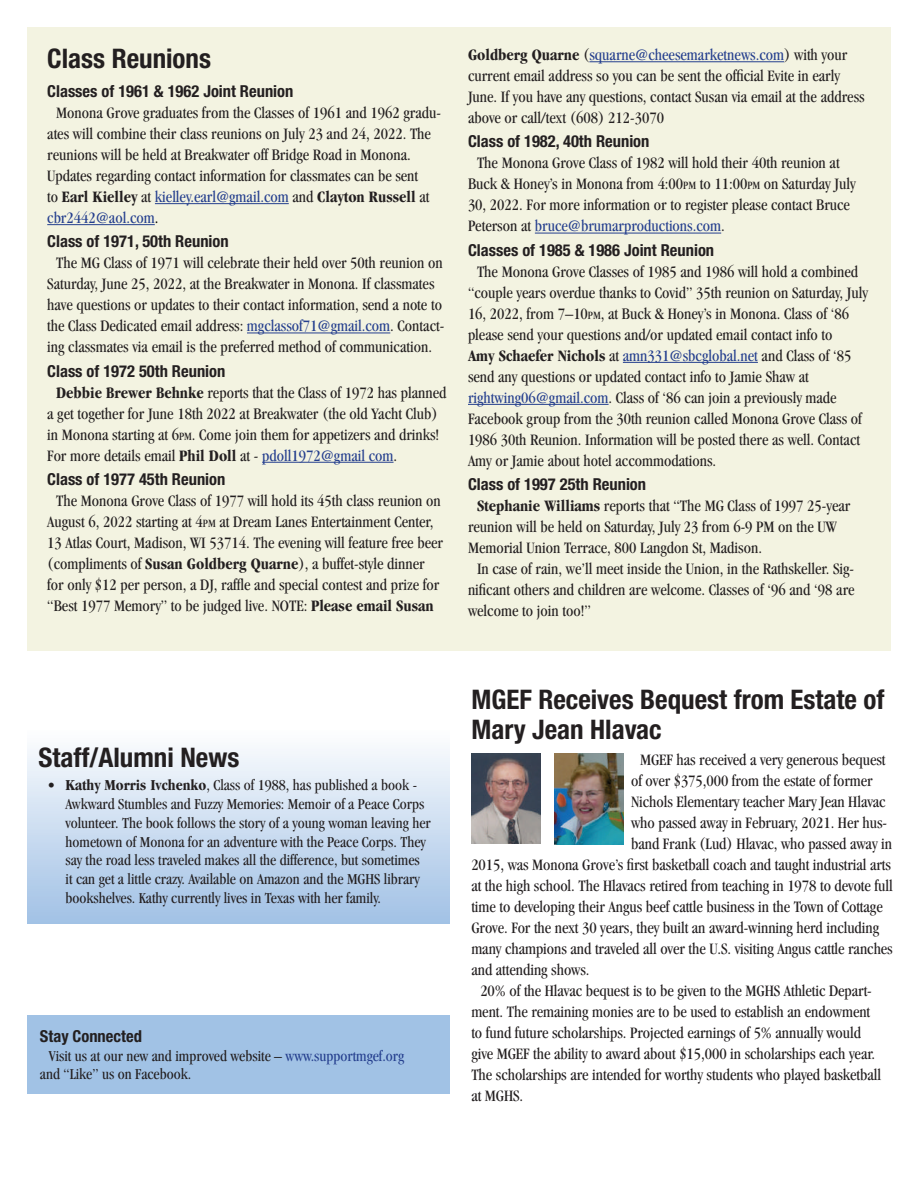
<style>
.page{position:relative;width:918px;height:1188px;background:#fff}
.page>*{position:absolute;margin:0;border:0;box-sizing:border-box;transform-origin:0 0}
.t1{font:700 condensed 27px/30px "Helvetica Neue";color:#231f20}
.t2{font:condensed 16.5px/21px "Garamond";color:#231f20}
.t3{font:700 condensed 16.5px "Helvetica Neue";color:#231f20}
.t4{font:condensed 15.75px/18.8px "Garamond";color:#231f20}
.s1{font-weight:700}
.s2{color:#253f8e}
.s3{color:#000}
.s4{font-size:11.55px}
</style>
<div class="page">
<div style="left:27px;top:728px;width:423px;height:195px;background:linear-gradient(to bottom,#fefefe,#a0c0e5)"></div>
<div style="left:27px;top:1015px;width:423px;height:78px;background:#a1c2e5"></div>
<img style="left:471px;top:754px;width:69px;height:89px">
<img style="left:555px;top:754px;width:69px;height:91px">
<div style="left:27px;top:27px;width:864px;height:623px;background:#f3f3e1"></div>
<hr style="left:155px;top:203px;width:134px;height:1px;background:#253f8e">
<hr style="left:47px;top:224px;width:108px;height:1px;background:#253f8e">
<hr style="left:247px;top:333px;width:143px;height:1px;background:#253f8e">
<hr style="left:262px;top:462px;width:132px;height:1px;background:#253f8e">
<hr style="left:589px;top:61px;width:195px;height:1px;background:#253f8e">
<hr style="left:535px;top:233px;width:186px;height:1px;background:#253f8e">
<hr style="left:623px;top:362px;width:135px;height:1px;background:#253f8e">
<hr style="left:468px;top:404px;width:141px;height:1px;background:#253f8e">
<h1 class="t1" style="left:47px;top:43px;width:165px">Class Reunions</h1>
<p class="t3" style="left:47px;top:81px;width:248px">Classes of 1961 &amp; 1962 Joint Reunion</p>
<p class="t2" style="left:47px;top:102px;width:395px;text-indent:9px">Monona Grove graduates from the Classes of 1961 and 1962 gradu&shy;ates will combine their class reunions on July 23 and 24, 2022. The reunions will be held at Breakwater off Bridge Road in Monona.<br>Updates regarding contact information for classmates can be sent<br>to <span class="s1">Earl Kielley</span> at <span class="s2">kielley.earl@gmail.com</span> and <span class="s1">Clayton Russell</span> at <span class="s2">cbr2442@aol.com</span><span class="s3">.</span></p>
<p class="t3" style="left:47px;top:231px;width:183px">Class of 1971, 50th Reunion</p>
<p class="t2" style="left:47px;top:252px;width:399px;text-indent:9px">The MG Class of 1971 will celebrate their held over 50th reunion on Saturday, June 25, 2022, at the Breakwater in Monona. If classmates have questions or updates to their contact information, send a note to the Class Dedicated email address: <span class="s2">mgclassof71@gmail.com</span>. Contact&shy;ing classmates via email is the preferred method of communication.</p>
<p class="t3" style="left:47px;top:361px;width:180px">Class of 1972 50th Reunion</p>
<p class="t2" style="left:47px;top:382px;width:401px;text-indent:9px"><span class="s1">Debbie Brewer Behnke</span> reports that the Class of 1972 has planned a get together for June 18th 2022 at Breakwater (the old Yacht Club) in Monona starting at 6<span class="s4">PM</span>. Come join them for appetizers and drinks!<br>For more details email <span class="s1">Phil Doll</span> at - <span class="s2">pdoll1972@gmail com</span>.</p>
<p class="t3" style="left:47px;top:469px;width:180px">Class of 1977 45th Reunion</p>
<p class="t2" style="left:47px;top:490px;width:397px;text-indent:9px">The Monona Grove Class of 1977 will hold its 45th class reunion on August 6, 2022 starting at 4<span class="s4">PM</span> at Dream Lanes Entertainment Center, 13 Atlas Court, Madison, WI 53714. The evening will feature free beer (compliments of <span class="s1">Susan Goldberg Quarne</span>), a buffet-style dinner for only $12 per person, a DJ, raffle and special contest and prize for “Best 1977 Memory” to be judged live. NOTE: <span class="s1">Please email Susan</span></p>
<p class="t2" style="left:468px;top:44px;width:398px"><span class="s1">Goldberg Quarne</span> (<span class="s2">squarne@cheesemarketnews.com</span>) with your current email address so you can be sent the official Evite in early June. If you have any questions, contact Susan via email at the address above or call/text (608) 212-3070</p>
<p class="t3" style="left:468px;top:132px;width:183px">Class of 1982, 40th Reunion</p>
<p class="t2" style="left:468px;top:153px;width:389px;text-indent:9px">The Monona Grove Class of 1982 will hold their 40th reunion at Buck &amp; Honey’s in Monona from 4:00<span class="s4">PM</span> to 11:00<span class="s4">PM</span> on Saturday July 30, 2022. For more information or to register please contact Bruce Peterson at <span class="s2">bruce@brumarproductions.com</span>.</p>
<p class="t3" style="left:468px;top:240px;width:248px">Classes of 1985 &amp; 1986 Joint Reunion</p>
<p class="t2" style="left:468px;top:261px;width:401px;text-indent:9px">The Monona Grove Classes of 1985 and 1986 will hold a combined “couple years overdue thanks to Covid” 35th reunion on Saturday, July 16, 2022, from 7–10<span class="s4">PM</span>, at Buck &amp; Honey’s in Monona. Class of ‘86 please send your questions and/or updated email contact info to<br><span class="s1">Amy Schaefer Nichols</span> at <span class="s2">amn331@sbcglobal.net</span> and Class of ‘85 send any questions or updated contact info to Jamie Shaw at <span class="s2">rightwing06@gmail.com</span>. Class of ‘86 can join a previously made Facebook group from the 30th reunion called Monona Grove Class of 1986 30th Reunion. Information will be posted there as well. Contact Amy or Jamie about hotel accommodations.</p>
<p class="t3" style="left:468px;top:474px;width:180px">Class of 1997 25th Reunion</p>
<p class="t2" style="left:477px;top:495px;width:375px"><span class="s1">Stephanie Williams</span> reports that “The MG Class of 1997 25-year</p>
<p class="t2" style="left:468px;top:516px;width:370px">reunion will be held on Saturday, July 23 from 6-9 PM on the UW</p>
<p class="t2" style="left:468px;top:537px;width:296px">Memorial Union Terrace, 800 Langdon St, Madison.</p>
<p class="t2" style="left:477px;top:558px;width:379px">In case of rain, we’ll meet inside the Union, in the Rathskeller. Sig-</p>
<p class="t2" style="left:468px;top:579px;width:388px">nificant others and children are welcome. Classes of ‘96 and ‘98 are</p>
<p class="t2" style="left:468px;top:600px;width:124px">welcome to join too!”</p>
<h1 class="t1" style="left:39px;top:742px;width:202px">Staff/Alumni News</h1>
<p class="t4" style="left:66px;top:776px;width:367px;text-indent:-18px">• <span class="s1">Kathy Morris Ivchenko</span>, Class of 1988, has published a book - Awkward Stumbles and Fuzzy Memories: Memoir of a Peace Corps volunteer. The book follows the story of a young woman leaving her hometown of Monona for an adventure with the Peace Corps. They say the road less traveled makes all the difference, but sometimes<br>it can get a little crazy. Available on Amazon and the MGHS library bookshelves. Kathy currently lives in Texas with her family.</p>
<p class="t3" style="left:40px;top:1026px;width:104px">Stay Connected</p>
<p class="t4" style="left:40px;top:1046px;width:366px;text-indent:9px">Visit us at our new and improved website – <span class="s2">www.supportmgef.org </span>and “Like” us on Facebook.</p>
<h1 class="t1" style="left:471px;top:685px;width:415px">MGEF Receives Bequest from Estate of<br>Mary Jean Hlavac</h1>
<p class="t2" style="left:640px;top:749px;width:247px">MGEF has received a very generous bequest</p>
<p class="t2" style="left:631px;top:770px;width:243px">of over $375,000 from the estate of former</p>
<p class="t2" style="left:631px;top:791px;width:256px">Nichols Elementary teacher Mary Jean Hlavac</p>
<p class="t2" style="left:631px;top:812px;width:257px">who passed away in February, 2021. Her hus-</p>
<p class="t2" style="left:631px;top:833px;width:262px">band Frank (Lud) Hlavac, who passed away in</p>
<p class="t2" style="left:471px;top:854px;width:421px">2015, was Monona Grove’s first basketball coach and taught industrial arts</p>
<p class="t2" style="left:471px;top:875px;width:423px">at the high school. The Hlavacs retired from teaching in 1978 to devote full</p>
<p class="t2" style="left:471px;top:896px;width:413px">time to developing their Angus beef cattle business in the Town of Cottage</p>
<p class="t2" style="left:471px;top:917px;width:409px">Grove. For the next 30 years, they built an award-winning herd including</p>
<p class="t2" style="left:471px;top:938px;width:423px">many champions and traveled all over the U.S. visiting Angus cattle ranches</p>
<p class="t2" style="left:471px;top:959px;width:120px">and attending shows.</p>
<p class="t2" style="left:480px;top:980px;width:393px">20% of the Hlavac bequest is to be given to the MGHS Athletic Depart-</p>
<p class="t2" style="left:471px;top:1001px;width:400px">ment. The remaining monies are to be used to establish an endowment</p>
<p class="t2" style="left:471px;top:1022px;width:391px">to fund future scholarships. Projected earnings of 5% annually would</p>
<p class="t2" style="left:471px;top:1043px;width:405px">give MGEF the ability to award about $15,000 in scholarships each year.</p>
<p class="t2" style="left:471px;top:1064px;width:411px">The scholarships are intended for worthy students who played basketball</p>
<p class="t2" style="left:471px;top:1085px;width:53px">at MGHS.</p>
</div>
